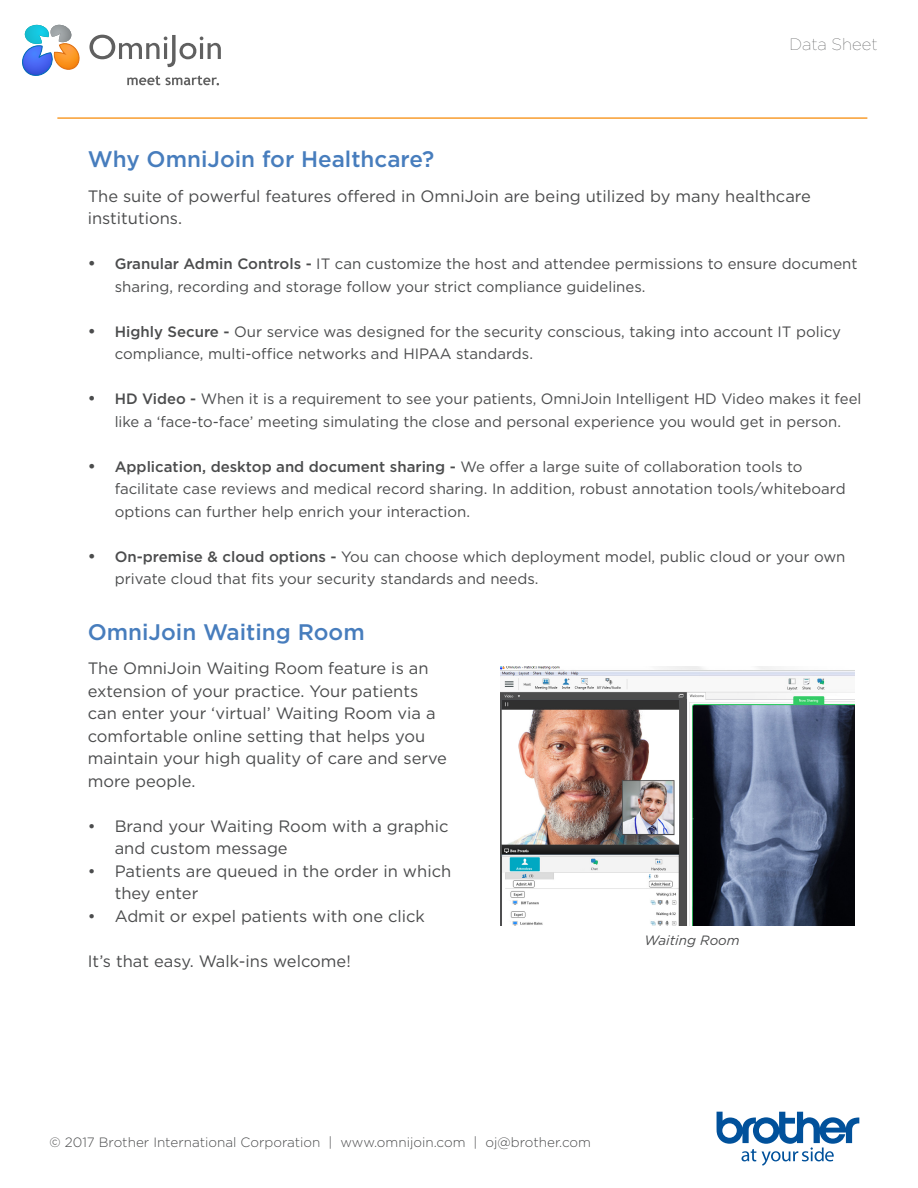
<style>
.page{position:relative;width:918px;height:1188px;background:#fff}
.page>*{position:absolute;margin:0;border:0;box-sizing:border-box;transform-origin:0 0}
.case_study_body{font:500 22.5px "Gotham";color:#477dbd}
.case_study_body-2{font:16.5px/22.5px "Gotham";color:#4b4c4d}
.t1{font:100 16.5px "Gotham";color:#4b4c4d}
.t2{font:15px/22.5px "Gotham";color:#4b4c4d}
.t3{font:300 13.5px "Gotham";color:#4b4c4d}
.case_study_body-3{font:italic 13.5px "Gotham";color:#4b4c4d}
.s1{font-weight:500;font-size:16.5px}
.s2{font-weight:500}
</style>
<div class="page">
<svg style="left:89px;top:35px;width:132px;height:32px"></svg>
<svg style="left:22px;top:25px;width:58px;height:51px"></svg>
<svg style="left:127px;top:76px;width:92px;height:9px"></svg>
<svg style="left:717px;top:1112px;width:142px;height:54px"></svg>
<hr style="left:57px;top:117px;width:810px;height:2px;background:#f89d2f">
<img style="left:501px;top:666px;width:354px;height:259px">
<p class="t1" style="left:789px;top:35px;width:90px">Data Sheet</p>
<p class="case_study_body" style="left:88px;top:146px;width:348px">Why OmniJoin for Healthcare?</p>
<p class="case_study_body-2" style="left:88px;top:184px;width:725px">The suite of powerful features offered in OmniJoin are being utilized by many healthcare institutions.</p>
<p class="t2" style="left:115px;top:252px;width:744px;text-indent:-27px"><span class="s1">•</span> <span class="s2">Granular Admin Controls -</span> IT can customize the host and attendee permissions to ensure document sharing, recording and storage follow your strict compliance guidelines.</p>
<p class="t2" style="left:115px;top:320px;width:728px;text-indent:-27px"><span class="s1">•</span> <span class="s2">Highly Secure -</span> Our service was designed for the security conscious, taking into account IT policy compliance, multi-office networks and HIPAA standards.</p>
<p class="t2" style="left:88px;top:387px;width:775px;text-align:center"><span class="s1">•</span> <span class="s2">HD Video -</span> When it is a requirement to see your patients, OmniJoin Intelligent HD Video makes it feel like a ‘face-to-face’ meeting simulating the close and personal experience you would get in person.</p>
<p class="t2" style="left:115px;top:455px;width:732px;text-indent:-27px"><span class="s1">•</span> <span class="s2">Application, desktop and document sharing -</span> We offer a large suite of collaboration tools to facilitate case reviews and medical record sharing. In addition, robust annotation tools/whiteboard options can further help enrich your interaction.</p>
<p class="t2" style="left:115px;top:545px;width:732px;text-indent:-27px"><span class="s1">•</span> <span class="s2">On-premise &amp; cloud options -</span> You can choose which deployment model, public cloud or your own private cloud that fits your security standards and needs.</p>
<p class="case_study_body" style="left:88px;top:619px;width:278px">OmniJoin Waiting Room</p>
<p class="case_study_body-2" style="left:88px;top:657px;width:361px">The OmniJoin Waiting Room feature is an extension of your practice. Your patients can enter your ‘virtual’ Waiting Room via a comfortable online setting that helps you maintain your high quality of care and serve more people.</p>
<p class="case_study_body-2" style="left:115px;top:814px;width:335px;text-indent:-27px">• Brand your Waiting Room with a graphic and custom message</p>
<p class="case_study_body-2" style="left:115px;top:859px;width:338px;text-indent:-27px">• Patients are queued in the order in which they enter</p>
<p class="case_study_body-2" style="left:88px;top:904px;width:339px">• Admit or expel patients with one click</p>
<p class="case_study_body-2" style="left:88px;top:949px;width:265px">It’s that easy. Walk-ins welcome!</p>
<p class="case_study_body-3" style="left:644px;top:933px;width:97px">Waiting Room</p>
<p class="t3" style="left:50px;top:1135px;width:543px">© 2017 Brother International Corporation | www.omnijoin.com | oj@brother.com</p>
</div>
